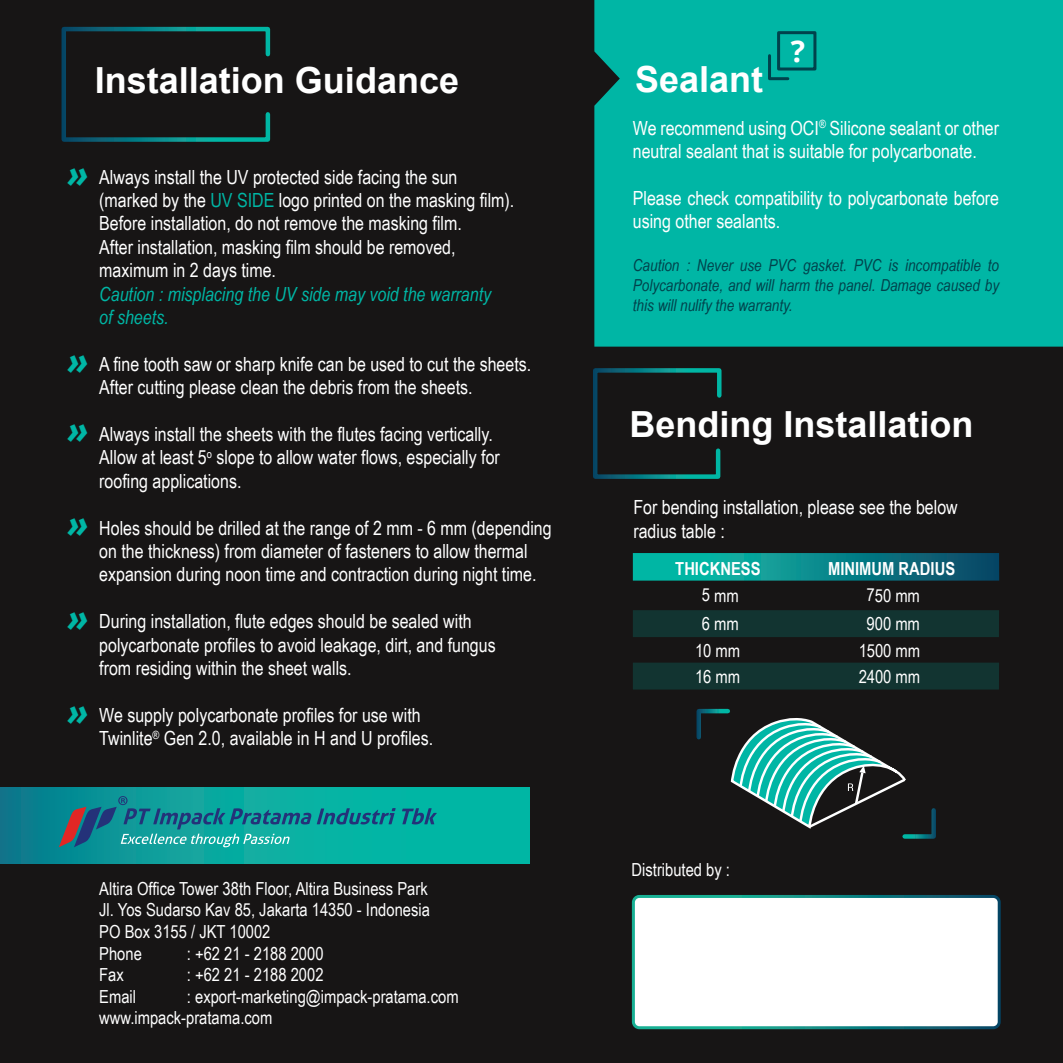
<style>
.page{position:relative;width:1063px;height:1063px;background:#171515}
.page>*{position:absolute;margin:0;border:0;box-sizing:border-box;transform-origin:0 0}
.t1{font:italic 700 37.5px/69.3px "Open Sans";color:#00b6a5}
.t2{font:700 36px "Arial";color:#fff}
.t3{font:700 30px "Open Sans";color:#fff}
.t4{font:19.5px/23.4px "Arial Narrow";color:#fff}
.t5{font:italic 19.5px/23.4px "Arial Narrow";color:#00b6a5}
.t6{font:18px/21.6px "Arial Narrow";color:#fff}
.t7{font:700 18px "Arial Narrow";color:#fff}
.t8{font:italic 16.5px/19.8px "Arial Narrow";color:#00424c;text-align:justify}
.s1{color:#00b6a5}
</style>
<div class="page">
<div style="left:594px;top:0;width:469px;height:347px;background:#00b6a5"></div>
<div style="left:633px;top:896px;width:366px;height:132px;background:#fff;border-radius:6px"></div>
<div style="left:632px;top:895px;width:369px;height:134px;border:3px solid #fff;border-radius:6px"></div>
<svg style="left:633px;top:553px;width:366px;height:28px;background:#088789"></svg>
<div style="left:633px;top:610px;width:366px;height:27px;background:#123431"></div>
<div style="left:633px;top:663px;width:366px;height:27px;background:#123431"></div>
<svg style="left:61px;top:26px;width:210px;height:116px"></svg>
<svg style="left:593px;top:368px;width:129px;height:111px"></svg>
<svg style="left:767px;top:53px;width:24px;height:29px"></svg>
<div style="left:777px;top:31px;width:39px;height:40px;border:3px solid #00424c"></div>
<svg style="left:696px;top:708px;width:240px;height:131px"></svg>
<svg style="left:0;top:787px;width:530px;height:77px;background:#05a49d"></svg>
<svg style="left:402px;top:808px;width:35px;height:16px"></svg>
<svg style="left:59px;top:796px;width:337px;height:51px;background:#1a9699"></svg>
<h2 class="t2" style="left:95px;top:57px;width:366px">Installation Guidance</h2>
<h1 class="t1" style="left:67px;top:138px;width:23px">»</h1>
<h1 class="t1" style="left:67px;top:325px;width:23px">» »</h1>
<h1 class="t1" style="left:67px;top:488px;width:23px">»</h1>
<h1 class="t1" style="left:67px;top:582px;width:23px">»</h1>
<h1 class="t1" style="left:67px;top:675px;width:23px">»</h1>
<p class="t4" style="left:99px;top:164px;width:417px">Always install the UV protected side facing the sun (marked by the <span class="s1">UV SIDE</span> logo printed on the masking film).<br>Before installation, do not remove the masking film.<br>After installation, masking film should be removed, maximum in 2 days time.</p>
<p class="t5" style="left:99px;top:282px;width:393px">Caution : misplacing the UV side may void the warranty of sheets.</p>
<p class="t4" style="left:99px;top:351px;width:434px">A fine tooth saw or sharp knife can be used to cut the sheets.<br>After cutting please clean the debris from the sheets.</p>
<p class="t4" style="left:99px;top:422px;width:402px">Always install the sheets with the flutes facing vertically.<br>Allow at least 5<sup>o</sup> slope to allow water flows, especially for roofing applications.</p>
<p class="t4" style="left:99px;top:515px;width:454px">Holes should be drilled at the range of 2 mm - 6 mm (depending on the thickness) from diameter of fasteners to allow thermal expansion during noon time and contraction during night time.</p>
<p class="t4" style="left:99px;top:609px;width:398px">During installation, flute edges should be sealed with polycarbonate profiles to avoid leakage, dirt, and fungus from residing within the sheet walls.</p>
<p class="t4" style="left:99px;top:702px;width:335px">We supply polycarbonate profiles for use with<br>Twinlite<sup>®</sup> Gen 2.0, available in H and U profiles.</p>
<p class="t6" style="left:99px;top:877px;width:332px">Altira Office Tower 38th Floor, Altira Business Park<br>Jl. Yos Sudarso Kav 85, Jakarta 14350 - Indonesia<br>PO Box 3155 / JKT 10002<br>Phone</p>
<p class="t6" style="left:187px;top:942px;width:138px">: +62 21 - 2188 2000</p>
<p class="t6" style="left:99px;top:963px;width:26px">Fax</p>
<p class="t6" style="left:187px;top:963px;width:138px">: +62 21 - 2188 2002</p>
<p class="t6" style="left:99px;top:985px;width:38px">Email</p>
<p class="t6" style="left:99px;top:985px;width:361px;text-indent:88px">: export-marketing@impack-pratama.com www.impack-pratama.com</p>
<h3 class="t3" style="left:791px;top:30px;width:16px">?</h3>
<h2 class="t2" style="left:635px;top:56px;width:130px">Sealant</h2>
<p class="t4" style="left:633px;top:115px;width:368px">We recommend using OCI<sup>®</sup> Silicone sealant or other neutral sealant that is suitable for polycarbonate.</p>
<p class="t4" style="left:633px;top:185px;width:368px">Please check compatibility to polycarbonate before using other sealants.</p>
<p class="t8" style="left:633px;top:255px;width:368px">Caution : Never use PVC gasket. PVC is incompatible to Polycarbonate, and will harm the panel. Damage caused by this will nulify the warranty.</p>
<h2 class="t2" style="left:630px;top:400px;width:346px">Bending Installation</h2>
<p class="t4" style="left:633px;top:495px;width:326px">For bending installation, please see the below radius table :</p>
<p class="t7" style="left:675px;top:555px;width:87px">THICKNESS</p>
<p class="t7" style="left:828px;top:555px;width:129px">MINIMUM RADIUS</p>
<p class="t6" style="left:702px;top:580px;width:39px;line-height:28.7px;rotate:1deg">5 mm<br>6 mm</p>
<p class="t6" style="left:695px;top:636px;width:47px;line-height:26.2px;rotate:1deg">10 mm<br>16 mm</p>
<p class="t6" style="left:867px;top:580px;width:55px;line-height:28.7px;rotate:1deg">750 mm<br>900 mm</p>
<p class="t6" style="left:859px;top:636px;width:63px;line-height:26.2px;rotate:1deg">1500 mm<br>2400 mm</p>
<p class="t6" style="left:632px;top:858px;width:100px">Distributed by :</p>
</div>
